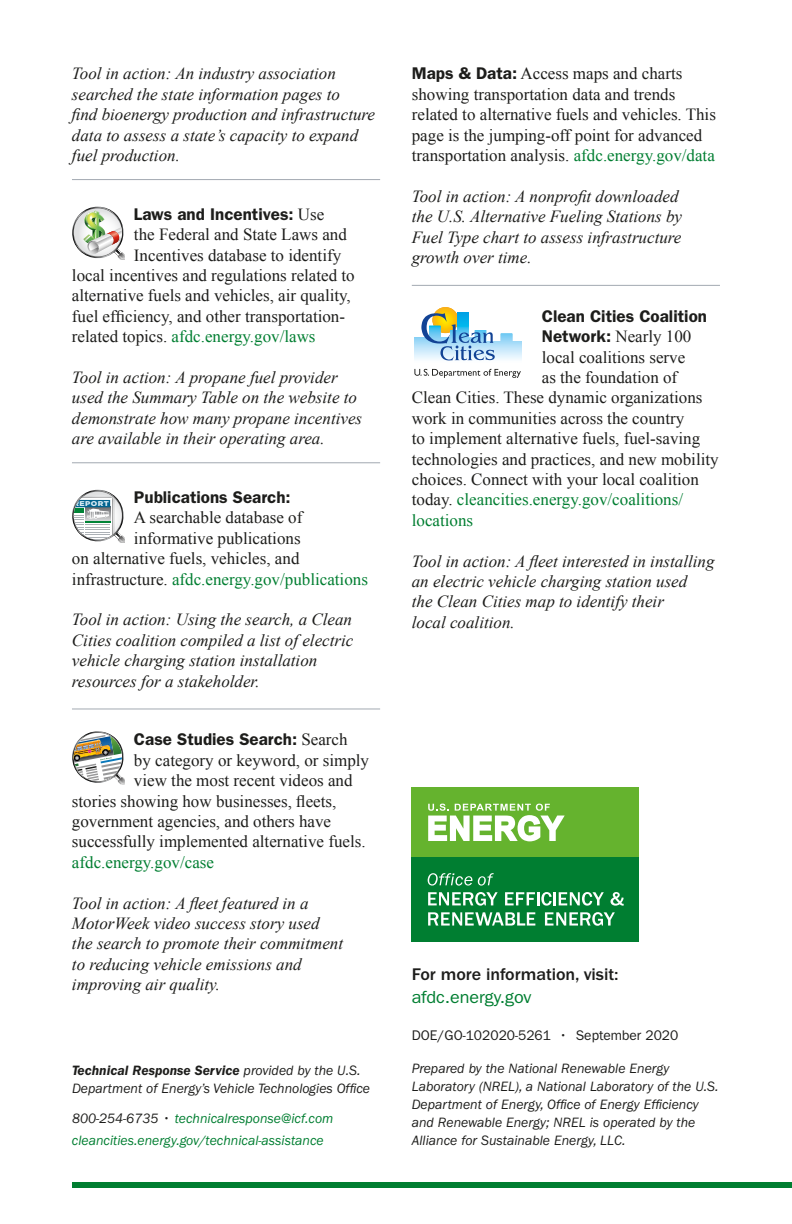
<style>
.page{position:relative;width:792px;height:1224px;background:#fff}
.page>*{position:absolute;margin:0;border:0;box-sizing:border-box;transform-origin:0 0}
.t1{font:500 17.4px/23px "ITC Franklin Gothic Std";letter-spacing:-.005em;color:#1d1d1b}
.Times_Italic{font:italic 17px/20.4px "Times New Roman";color:#1d1d1b}
.Times_Paragraph_No_R{font:17px/20.4px "Times New Roman";color:#1d1d1b}
.Times_Paragraph{font:17px "Times New Roman";color:#1d1d1b}
.Times_Italic_Rule_Bo{font:italic 17px/20.4px "Times New Roman";color:#1d1d1b}
.Times_Paragraph_No_R-2{font:17px "Times New Roman";color:#007e31}
.Times_Paragraph-2{font:17px "Times New Roman";color:#007e31}
.Times_Paragraph-3{font:600 17px "ITC Franklin Gothic Std";color:#1d1d1b}
.Times_Paragraph_No_R-3{font:600 17px "ITC Franklin Gothic Std";color:#1d1d1b}
.t2{font:italic 14px/18px "ITC Franklin Gothic Std";color:#1d1d1b}
.t3{font:italic 14px "ITC Franklin Gothic Std";color:#007e31}
.t4{font:14px "ITC Franklin Gothic Std";color:#1d1d1b}
.t5{font:900 7px "Gotham";letter-spacing:.05em;color:#dbecf5;scale:1.12 1}
.s1{font-family:"Times New Roman";font-weight:400}
.s2{color:#1d1d1b}
.s3{font-weight:600}
.s4{font-style:normal;color:#1d1d1b}
.s5{font-family:"ITC Franklin Gothic Std";font-weight:600}
.s6{color:#007e31}
.s7{font-weight:400;color:#007e31}
</style>
<div class="page">
<hr style="left:72px;top:179px;width:308px;height:1px;background:#a2a9b1">
<hr style="left:72px;top:462px;width:308px;height:1px;background:#a2a9b1">
<hr style="left:72px;top:708px;width:308px;height:1px;background:#a2a9b1">
<hr style="left:412px;top:285px;width:308px;height:1px;background:#a2a9b1">
<div style="left:72px;top:1183px;width:720px;height:5px;background:#007e31"></div>
<div style="left:412px;top:788px;width:227px;height:70px;background:#65b32e"></div>
<svg style="left:428px;top:804px;width:137px;height:37px"></svg>
<div style="left:412px;top:857px;width:227px;height:84px;background:#007e31"></div>
<svg style="left:428px;top:873px;width:44px;height:13px"></svg>
<svg style="left:478px;top:873px;width:16px;height:13px"></svg>
<svg style="left:428px;top:892px;width:70px;height:14px"></svg>
<svg style="left:505px;top:892px;width:99px;height:14px"></svg>
<svg style="left:611px;top:892px;width:13px;height:14px"></svg>
<svg style="left:428px;top:912px;width:107px;height:14px"></svg>
<svg style="left:545px;top:912px;width:70px;height:14px"></svg>
<svg style="left:72px;top:490px;width:53px;height:53px"></svg>
<img style="left:72px;top:731px;width:53px;height:54px">
<div style="left:433px;top:307px;width:25px;height:26px;background:#f9b01d;border-radius:50%"></div>
<div style="left:433px;top:308px;width:24px;height:24px;background:#fab41a;border-radius:50%"></div>
<div style="left:434px;top:308px;width:23px;height:24px;background:#fab519;border-radius:50%"></div>
<div style="left:434px;top:309px;width:22px;height:22px;background:#fbb915;border-radius:50%"></div>
<div style="left:435px;top:309px;width:21px;height:22px;background:#fbbb13;border-radius:50%"></div>
<div style="left:435px;top:310px;width:21px;height:20px;background:#fcbe0e;border-radius:50%"></div>
<div style="left:436px;top:310px;width:19px;height:20px;background:#fcc009;border-radius:50%"></div>
<div style="left:436px;top:311px;width:19px;height:18px;background:#fdc401;border-radius:50%"></div>
<hr style="left:414px;top:360px;width:107px;height:1px;background:#f7fcff">
<hr style="left:414px;top:361px;width:107px;height:1px;background:#fbfdff">
<svg style="left:414px;top:369px;width:107px;height:9px"></svg>
<svg style="left:414px;top:312px;width:107px;height:48px"></svg>
<svg style="left:72px;top:207px;width:53px;height:53px"></svg>
<p class="Times_Italic_Rule_Bo" style="left:72px;top:63px;width:305px">Tool in action: An industry association searched the state information pages to<br>find bioenergy production and infrastructure data to assess a state’s capacity to expand fuel production.</p>
<p class="Times_Paragraph_No_R-3" style="left:134px;top:204px;width:192px">Laws and Incentives: <span class="s1">Use</span></p>
<p class="Times_Paragraph_No_R" style="left:134px;top:224px;width:214px">the Federal and State Laws and</p>
<p class="Times_Paragraph_No_R" style="left:134px;top:245px;width:209px">Incentives database to identify</p>
<p class="Times_Paragraph_No_R" style="left:72px;top:265px;width:284px">local incentives and regulations related to</p>
<p class="Times_Paragraph_No_R" style="left:72px;top:285px;width:280px">alternative fuels and vehicles, air quality,</p>
<p class="Times_Paragraph_No_R" style="left:72px;top:306px;width:275px">fuel efficiency, and other transportation-</p>
<p class="Times_Paragraph_No_R-2" style="left:72px;top:325px;width:245px"><span class="s2">related topics.</span> afdc.energy.gov/laws</p>
<p class="Times_Italic_Rule_Bo" style="left:72px;top:367px;width:292px">Tool in action: A propane fuel provider used the Summary Table on the website to demonstrate how many propane incentives are available in their operating area.</p>
<p class="Times_Paragraph_No_R-3" style="left:134px;top:487px;width:158px">Publications Search:</p>
<p class="Times_Paragraph_No_R" style="left:134px;top:507px;width:170px">A searchable database of</p>
<p class="Times_Paragraph_No_R" style="left:134px;top:528px;width:168px">informative publications</p>
<p class="Times_Paragraph_No_R" style="left:72px;top:548px;width:229px">on alternative fuels, vehicles, and</p>
<p class="Times_Paragraph_No_R-2" style="left:72px;top:568px;width:297px"><span class="s2">infrastructure.</span> afdc.energy.gov/publications</p>
<p class="Times_Italic" style="left:72px;top:609px;width:283px">Tool in action: Using the search, a Clean Cities coalition compiled a list of electric vehicle charging station installation resources for a stakeholder.</p>
<p class="t5" style="left:74px;top:499px;width:33px">REPORT</p>
<p class="Times_Paragraph-3" style="left:134px;top:730px;width:215px">Case Studies Search: <span class="s1">Search</span></p>
<p class="Times_Paragraph" style="left:134px;top:749px;width:237px">by category or keyword, or simply</p>
<p class="Times_Paragraph" style="left:134px;top:769px;width:220px">view the most recent videos and</p>
<p class="Times_Paragraph" style="left:72px;top:790px;width:266px">stories showing how businesses, fleets,</p>
<p class="Times_Paragraph" style="left:72px;top:810px;width:261px">government agencies, and others have</p>
<p class="Times_Paragraph" style="left:72px;top:830px;width:295px">successfully implemented alternative fuels.</p>
<p class="Times_Paragraph-2" style="left:72px;top:851px;width:144px">afdc.energy.gov/case</p>
<p class="Times_Italic" style="left:72px;top:892px;width:273px">Tool in action: A fleet featured in a MotorWeek video success story used the search to promote their commitment to reducing vehicle emissions and improving air quality.</p>
<p class="t2" style="left:72px;top:1062px;width:300px"><span class="s3">Technical Response Service</span> provided by the U.S.<br>Department of Energy’s Vehicle Technologies Office</p>
<p class="t3" style="left:72px;top:1110px;width:263px"><span class="s2">800-254-6735</span> <span class="s4">•</span> technicalresponse@icf.com</p>
<p class="t3" style="left:72px;top:1133px;width:253px">cleancities.energy.gov/technical-assistance</p>
<p class="Times_Paragraph_No_R" style="left:412px;top:63px;width:306px"><span class="s5">Maps &amp; Data:</span> Access maps and charts showing transportation data and trends related to alternative fuels and vehicles. This page is the jumping-off point for advanced transportation analysis. <span class="s6">afdc.energy.gov/data</span></p>
<p class="Times_Italic" style="left:412px;top:186px;width:272px">Tool in action: A nonprofit downloaded the U.S. Alternative Fueling Stations by Fuel Type chart to assess infrastructure growth over time.</p>
<p class="Times_Paragraph-3" style="left:542px;top:306px;width:167px">Clean Cities Coalition</p>
<p class="Times_Paragraph" style="left:542px;top:325px;width:151px"><span class="s5">Network:</span> Nearly 100</p>
<p class="Times_Paragraph" style="left:542px;top:346px;width:145px">local coalitions serve</p>
<p class="Times_Paragraph" style="left:542px;top:366px;width:137px">as the foundation of</p>
<p class="Times_Paragraph" style="left:412px;top:386px;width:292px">Clean Cities. These dynamic organizations</p>
<p class="Times_Paragraph" style="left:412px;top:407px;width:274px">work in communities across the country</p>
<p class="Times_Paragraph" style="left:412px;top:427px;width:290px">to implement alternative fuels, fuel-saving</p>
<p class="Times_Paragraph" style="left:412px;top:448px;width:308px">technologies and practices, and new mobility</p>
<p class="Times_Paragraph" style="left:412px;top:468px;width:289px">choices. Connect with your local coalition</p>
<p class="Times_Paragraph-2" style="left:412px;top:488px;width:273px"><span class="s2">today.</span> cleancities.energy.gov/coalitions/</p>
<p class="Times_Paragraph-2" style="left:412px;top:509px;width:63px">locations</p>
<p class="Times_Italic" style="left:412px;top:550px;width:304px">Tool in action: A fleet interested in installing an electric vehicle charging station used<br>the Clean Cities map to identify their<br>local coalition.</p>
<p class="t1" style="left:412px;top:963px;width:208px">For more information, visit: <span class="s7">afdc.energy.gov</span></p>
<p class="t4" style="left:412px;top:1027px;width:268px">DOE/GO-102020-5261 • September 2020</p>
<p class="t2" style="left:412px;top:1059px;width:308px">Prepared by the National Renewable Energy Laboratory (NREL), a National Laboratory of the U.S.<br>Department of Energy, Office of Energy Efficiency and Renewable Energy; NREL is operated by the Alliance for Sustainable Energy, LLC.</p>
</div>
